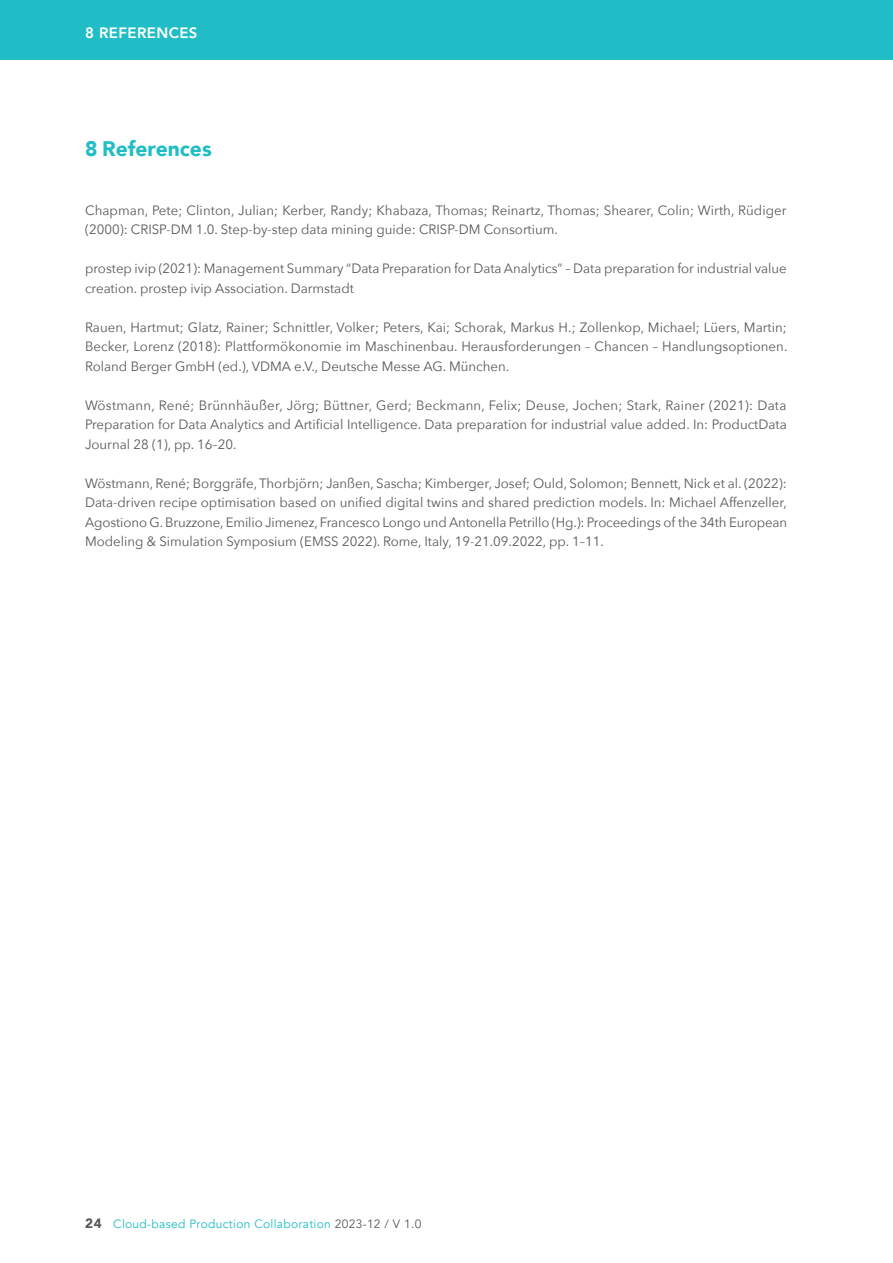
<style>
.page{position:relative;width:893px;height:1263px;background:#fff}
.page>*{position:absolute;margin:0;border:0;box-sizing:border-box;transform-origin:0 0}
._01_Kapitel_Head{font:900 21px "Avenir";color:#21bdc6}
.t1{font:800 15px "Avenir";letter-spacing:.025em;color:#fff}
._02_Copy{font:13.5px/19.5px "Avenir Next";color:#57585a;text-align:justify}
.t2{font:12px "Avenir";letter-spacing:.025em;color:#21bdc6}
.s1{font-weight:900;font-size:13.5px;color:#57585a}
.s2{color:#57585a}
</style>
<div class="page">
<div style="left:0;top:0;width:893px;height:60px;background:#21bdc6"></div>
<p class="t1" style="left:85px;top:21px;width:114px">8 REFERENCES</p>
<p class="_01_Kapitel_Head" style="left:85px;top:131px;width:128px">8 References</p>
<p class="_02_Copy" style="left:85px;top:199px;width:703px">Chapman, Pete; Clinton, Julian; Kerber, Randy; Khabaza, Thomas; Reinartz, Thomas; Shearer, Colin; Wirth, Rüdiger (2000): CRISP-DM 1.0. Step-by-step data mining guide: CRISP-DM Consortium.</p>
<p class="_02_Copy" style="left:85px;top:258px;width:703px">prostep ivip (2021): Management Summary “Data Preparation for Data Analytics” – Data preparation for industrial value creation. prostep ivip Association. Darmstadt</p>
<p class="_02_Copy" style="left:85px;top:316px;width:704px">Rauen, Hartmut; Glatz, Rainer; Schnittler, Volker; Peters, Kai; Schorak, Markus H.; Zollenkop, Michael; Lüers, Martin; Becker, Lorenz (2018): Plattformökonomie im Maschinenbau. Herausforderungen – Chancen – Handlungsoptionen.<br>Roland Berger GmbH (ed.), VDMA e.V., Deutsche Messe AG. München.</p>
<p class="_02_Copy" style="left:85px;top:394px;width:703px">Wöstmann, René; Brünnhäußer, Jörg; Büttner, Gerd; Beckmann, Felix; Deuse, Jochen; Stark, Rainer (2021): Data Preparation for Data Analytics and Artificial Intelligence. Data preparation for industrial value added. In: ProductData Journal 28 (1), pp. 16–20.</p>
<p class="_02_Copy" style="left:85px;top:472px;width:704px">Wöstmann, René; Borggräfe, Thorbjörn; Janßen, Sascha; Kimberger, Josef; Ould, Solomon; Bennett, Nick et al. (2022):<br>Data-driven recipe optimisation based on unified digital twins and shared prediction models. In: Michael Affenzeller, Agostiono G. Bruzzone, Emilio Jimenez, Francesco Longo und Antonella Petrillo (Hg.): Proceedings of the 34th European Modeling &amp; Simulation Symposium (EMSS 2022). Rome, Italy, 19-21.09.2022, pp. 1–11.</p>
<p class="t2" style="left:85px;top:1216px;width:338px"><span class="s1">24</span> Cloud-based Production Collaboration <span class="s2">2023-12 / V 1.0</span></p>
</div>
